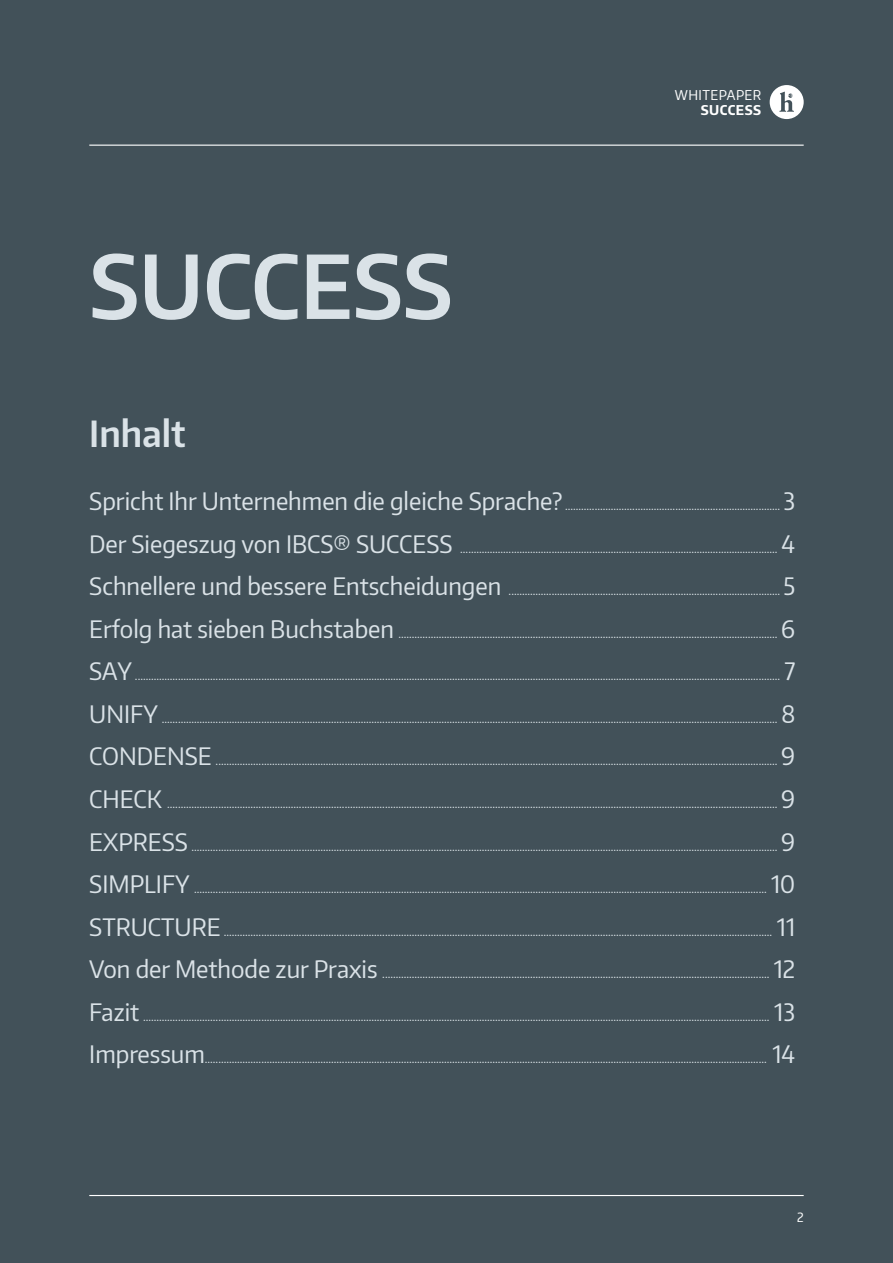
<style>
.page{position:relative;width:893px;height:1263px;background:#425159}
.page>*{position:absolute;margin:0;border:0;box-sizing:border-box;transform-origin:0 0}
.t1{font:700 87px "Encode CP Semi";color:#dae2e7}
.t2{font:700 36px "Encode CP Semi";color:#dae2e7}
.t3{font:13.5px "Encode CP Regular";letter-spacing:.03em;color:#fff}
.t4{font:13.5px "Encode CP Bold";letter-spacing:.035em;color:#fff}
.t5{font:12.75px "Encode CP Regular";color:#fff}
.t6{font:12px "Encode CP Regular";color:#dae2e7}
.s1{font-size:24px}
</style>
<div class="page">
<hr style="left:89px;top:145px;width:715px;height:1px;background:#fff">
<hr style="left:89px;top:1195px;width:715px;height:1px;background:#fff">
<svg style="left:770px;top:85px;width:34px;height:34px"></svg>
<h1 class="t1" style="left:89px;top:229px;width:365px">SUCCESS</h1>
<h2 class="t2" style="left:89px;top:409px;width:98px">Inhalt</h2>
<p class="t3" style="left:675px;top:86px;width:88px">WHITEPAPER</p>
<p class="t4" style="left:701px;top:101px;width:62px">SUCCESS</p>
<p class="t6" style="left:89px;top:498px;width:707px"><span class="s1">Spricht Ihr Unternehmen die gleiche Sprache?</span> ................................................................................ <span class="s1">3</span></p>
<p class="t6" style="left:89px;top:540px;width:707px"><span class="s1">Der Siegeszug von IBCS® SUCCESS</span> ...................................................................................................................... <span class="s1">4</span></p>
<p class="t6" style="left:89px;top:583px;width:707px"><span class="s1">Schnellere und bessere Entscheidungen</span> ..................................................................................................... <span class="s1">5</span></p>
<p class="t6" style="left:89px;top:625px;width:707px"><span class="s1">Erfolg hat sieben Buchstaben</span> ............................................................................................................................................. <span class="s1">6</span></p>
<p class="t6" style="left:89px;top:668px;width:707px"><span class="s1">SAY</span> ................................................................................................................................................................................................................................................ <span class="s1">7</span></p>
<p class="t6" style="left:89px;top:710px;width:707px"><span class="s1">UNIFY</span> ..................................................................................................................................................................................................................................... <span class="s1">8</span></p>
<p class="t6" style="left:89px;top:753px;width:707px"><span class="s1">CONDENSE</span> ................................................................................................................................................................................................................. <span class="s1">9</span></p>
<p class="t6" style="left:89px;top:796px;width:707px"><span class="s1">CHECK</span> ................................................................................................................................................................................................................................... <span class="s1">9</span></p>
<p class="t6" style="left:89px;top:838px;width:707px"><span class="s1">EXPRESS</span> .......................................................................................................................................................................................................................... <span class="s1">9</span></p>
<p class="t6" style="left:89px;top:881px;width:707px"><span class="s1">SIMPLIFY</span> ..................................................................................................................................................................................................................... <span class="s1">10</span></p>
<p class="t6" style="left:89px;top:923px;width:707px"><span class="s1">STRUCTURE</span> ............................................................................................................................................................................................................ <span class="s1">11</span></p>
<p class="t6" style="left:89px;top:966px;width:707px"><span class="s1">Von der Methode zur Praxis</span> ................................................................................................................................................ <span class="s1">12</span></p>
<p class="t6" style="left:89px;top:1008px;width:707px"><span class="s1">Fazit</span> ......................................................................................................................................................................................................................................... <span class="s1">13</span></p>
<p class="t6" style="left:89px;top:1051px;width:707px"><span class="s1">Impressum</span>................................................................................................................................................................................................................. <span class="s1">14</span></p>
<p class="t5" style="left:797px;top:1209px;width:8px">2</p>
</div>
